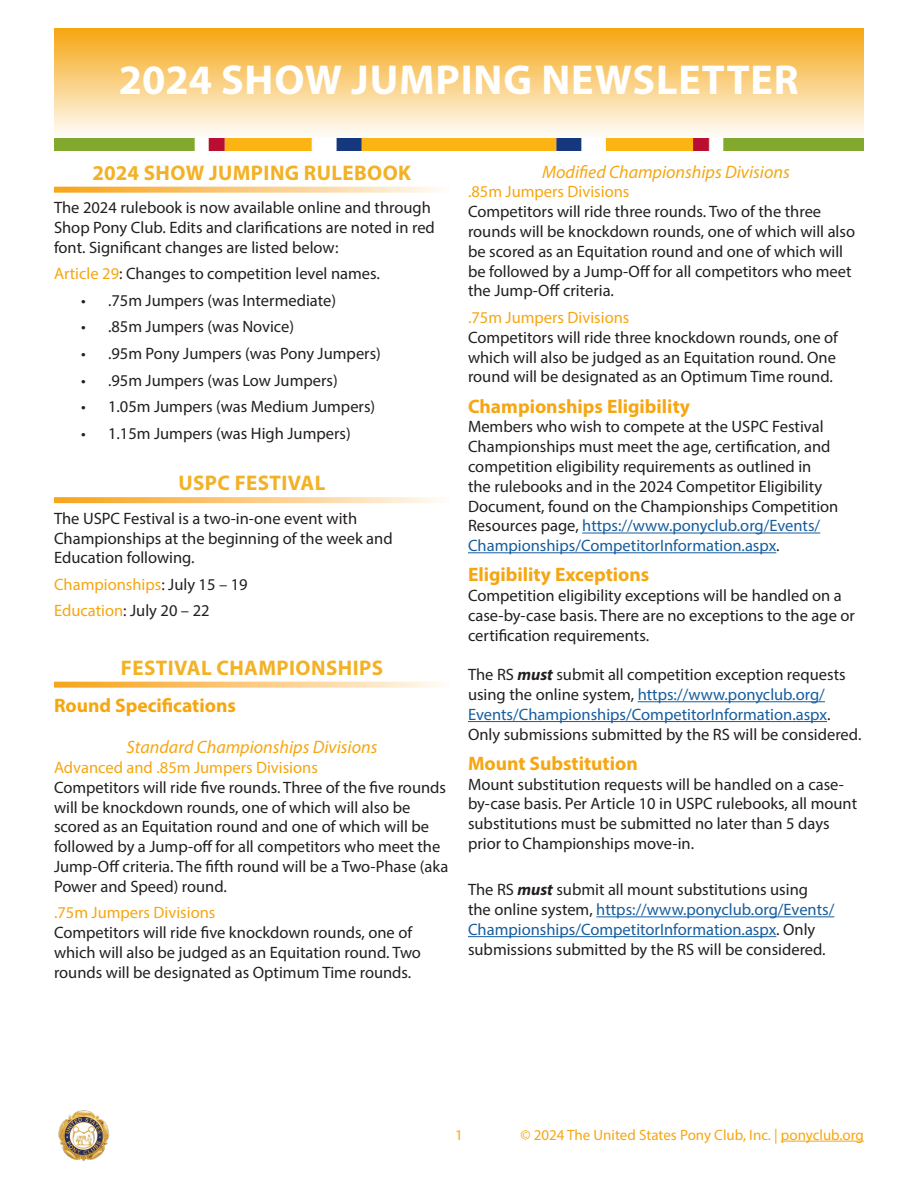
<style>
.page{position:relative;width:918px;height:1188px;background:#fff}
.page>*{position:absolute;margin:0;border:0;box-sizing:border-box;transform-origin:0 0}
.t1{font:700 42px "Myriad Pro";letter-spacing:.02em;color:#fff}
.Show_Jumping_Header{font:700 21.15px "Myriad Pro";letter-spacing:.02em;color:#f3b126}
.Show_Jumping_Subheader{font:700 19.5px "Myriad Pro";color:#f6a611}
.t2{font:italic 18px "Myriad Pro";color:#f6a611}
.t3{font:16.5px/19.8px "Myriad Pro";color:#231f20}
.t4{font:16.5px "Myriad Pro";color:#f6a611}
.t5{font:15px "Myriad Pro";color:#f6a611}
.s1{color:#f6a611}
.s2{color:#231f20}
.s3{color:#175d9e}
.s4{font-weight:700;font-style:italic}
</style>
<div class="page">
<div style="left:54px;top:28px;width:810px;height:110px;background:linear-gradient(to bottom,#f6a510,#fefcf8)"></div>
<img style="left:54px;top:138px;width:810px;height:12px">
<svg style="left:54px;top:187px;width:386px;height:6px;background:#face87"></svg>
<svg style="left:54px;top:497px;width:386px;height:6px;background:#facc83"></svg>
<svg style="left:54px;top:682px;width:386px;height:6px;background:#face87"></svg>
<hr style="left:582px;top:533px;width:238px;height:1px;background:#175d9e">
<hr style="left:468px;top:552px;width:308px;height:1px;background:#175d9e">
<hr style="left:638px;top:701px;width:187px;height:1px;background:#175d9e">
<hr style="left:468px;top:721px;width:359px;height:1px;background:#175d9e">
<hr style="left:596px;top:916px;width:238px;height:1px;background:#175d9e">
<hr style="left:468px;top:936px;width:308px;height:1px;background:#175d9e">
<hr style="left:781px;top:1141px;width:83px;height:1px;background:#f6a611">
<img style="left:58px;top:1110px;width:52px;height:51px">
<p class="t1" style="left:119px;top:52px;width:681px">2024 SHOW JUMPING NEWSLETTER</p>
<p class="Show_Jumping_Header" style="left:93px;top:159px;width:320px">2024 SHOW JUMPING RULEBOOK</p>
<p class="t3" style="left:54px;top:198px;width:382px">The 2024 rulebook is now available online and through<br>Shop Pony Club. Edits and clarifications are noted in red font. Significant changes are listed below:</p>
<p class="t3" style="left:54px;top:264px;width:327px"><span class="s1">Article 29</span>: Changes to competition level names.</p>
<p class="t3" style="left:81px;top:290px;width:257px">• .75m Jumpers (was Intermediate)</p>
<p class="t3" style="left:81px;top:317px;width:215px">• .85m Jumpers (was Novice)</p>
<p class="t3" style="left:81px;top:343px;width:301px">• .95m Pony Jumpers (was Pony Jumpers)</p>
<p class="t3" style="left:81px;top:370px;width:258px">• .95m Jumpers (was Low Jumpers)</p>
<p class="t3" style="left:81px;top:396px;width:296px">• 1.05m Jumpers (was Medium Jumpers)</p>
<p class="t3" style="left:81px;top:423px;width:271px">• 1.15m Jumpers (was High Jumpers)</p>
<p class="Show_Jumping_Header" style="left:178px;top:469px;width:149px">USPC FESTIVAL</p>
<p class="t3" style="left:54px;top:508px;width:340px">The USPC Festival is a two-in-one event with<br>Championships at the beginning of the week and<br>Education following.</p>
<p class="t4" style="left:54px;top:574px;width:195px">Championships<span class="s2">: July 15 – 19</span></p>
<p class="t3" style="left:54px;top:601px;width:157px"><span class="s1">Education</span>: July 20 – 22</p>
<p class="Show_Jumping_Header" style="left:121px;top:654px;width:264px">FESTIVAL CHAMPIONSHIPS</p>
<p class="Show_Jumping_Subheader" style="left:54px;top:693px;width:183px">Round Specifications</p>
<p class="t2" style="left:127px;top:736px;width:252px">Standard Championships Divisions</p>
<p class="t4" style="left:54px;top:757px;width:265px">Advanced and .85m Jumpers Divisions</p>
<p class="t3" style="left:54px;top:777px;width:396px">Competitors will ride five rounds. Three of the five rounds will be knockdown rounds, one of which will also be scored as an Equitation round and one of which will be followed by a Jump-off for all competitors who meet the Jump-Off criteria. The fifth round will be a Two-Phase (aka Power and Speed) round.</p>
<p class="t4" style="left:54px;top:903px;width:163px">.75m Jumpers Divisions</p>
<p class="t3" style="left:54px;top:922px;width:369px">Competitors will ride five knockdown rounds, one of which will also be judged as an Equitation round. Two rounds will be designated as Optimum Time rounds.</p>
<p class="t2" style="left:542px;top:161px;width:249px">Modified Championships Divisions</p>
<p class="t4" style="left:468px;top:182px;width:163px">.85m Jumpers Divisions</p>
<p class="t3" style="left:468px;top:202px;width:389px">Competitors will ride three rounds. Two of the three rounds will be knockdown rounds, one of which will also be scored as an Equitation round and one of which will be followed by a Jump-Off for all competitors who meet the Jump-Off criteria.</p>
<p class="t4" style="left:468px;top:307px;width:163px">.75m Jumpers Divisions</p>
<p class="t3" style="left:468px;top:327px;width:371px">Competitors will ride three knockdown rounds, one of which will also be judged as an Equitation round. One round will be designated as an Optimum Time round.</p>
<p class="Show_Jumping_Subheader" style="left:468px;top:393px;width:224px">Championships Eligibility</p>
<p class="t3" style="left:468px;top:417px;width:372px">Members who wish to compete at the USPC Festival Championships must meet the age, certification, and competition eligibility requirements as outlined in the rulebooks and in the 2024 Competitor Eligibility Document, found on the Championships Competition Resources page, <span class="s3">https://www.ponyclub.org/Events/ Championships/CompetitorInformation.aspx</span>.</p>
<p class="Show_Jumping_Subheader" style="left:468px;top:562px;width:183px">Eligibility Exceptions</p>
<p class="t3" style="left:468px;top:585px;width:388px">Competition eligibility exceptions will be handled on a case-by-case basis. There are no exceptions to the age or certification requirements.</p>
<p class="t3" style="left:468px;top:665px;width:395px">The RS <span class="s4">must</span> submit all competition exception requests using the online system, <span class="s3">https://www.ponyclub.org/ Events/Championships/CompetitorInformation.aspx</span>.<br>Only submissions submitted by the RS will be considered.</p>
<p class="Show_Jumping_Subheader" style="left:468px;top:751px;width:171px">Mount Substitution</p>
<p class="t3" style="left:468px;top:774px;width:391px">Mount substitution requests will be handled on a case&shy;by-case basis. Per Article 10 in USPC rulebooks, all mount substitutions must be submitted no later than 5 days prior to Championships move-in.</p>
<p class="t3" style="left:468px;top:880px;width:368px">The RS <span class="s4">must</span> submit all mount substitutions using the online system, <span class="s3">https://www.ponyclub.org/Events/ Championships/CompetitorInformation.aspx</span>. Only submissions submitted by the RS will be considered.</p>
<p class="t5" style="left:455px;top:1125px;width:9px">1</p>
<p class="t5" style="left:521px;top:1125px;width:345px">© 2024 The United States Pony Club, Inc. | ponyclub.org</p>
</div>
